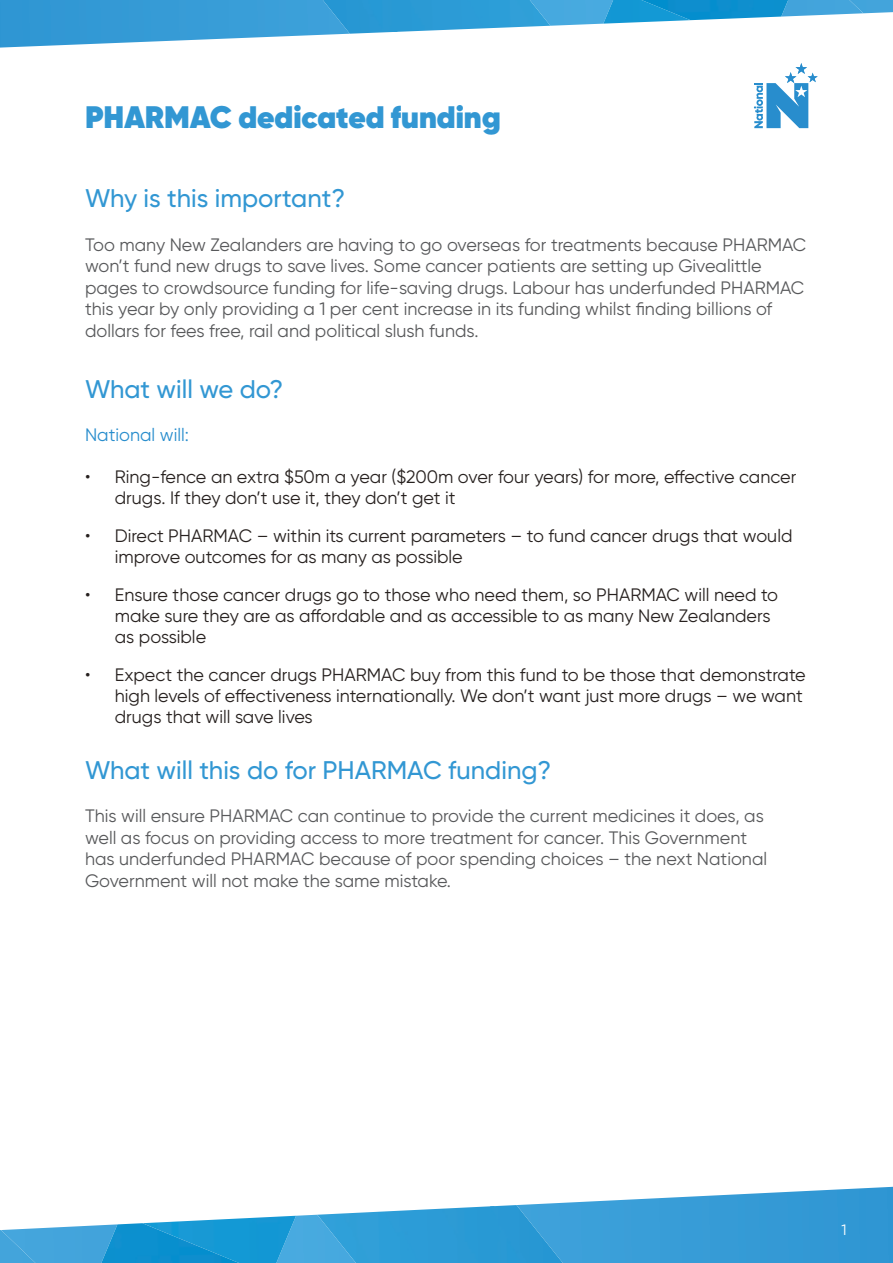
<style>
.page{position:relative;width:893px;height:1263px;background:#fff}
.page>*{position:absolute;margin:0;border:0;box-sizing:border-box;transform-origin:0 0}
.t1{font:800 31.05px "Gilroy";color:#3297d3}
.t2{font:500 25.5px "Gilroy";color:#3297d3}
.t3{font:18px/21.6px "Gilroy";color:#58595b}
.t4{font:18px/21px "Gilroy";color:#27211f}
.t5{font:18px "Gilroy";color:#288dcd}
.t6{font:15px "Gilroy";color:#fff}
</style>
<div class="page">
<svg style="left:0;top:0;width:863px;height:48px"></svg>
<img style="left:603px;top:0;width:87px;height:24px">
<img style="left:617px;top:0;width:185px;height:20px">
<img style="left:814px;top:0;width:79px;height:13px">
<svg style="left:292px;top:1195px;width:416px;height:68px"></svg>
<img style="left:490px;top:1205px;width:94px;height:58px">
<img style="left:317px;top:1206px;width:179px;height:57px">
<img style="left:708px;top:1186px;width:185px;height:77px">
<svg style="left:3px;top:1224px;width:314px;height:39px"></svg>
<img style="left:147px;top:1216px;width:149px;height:47px">
<img style="left:292px;top:1195px;width:82px;height:3px">
<img style="left:86px;top:1223px;width:185px;height:40px">
<div style="left:0;top:1230px;width:75px;height:33px;background:#43a4dc"></div>
<svg style="left:754px;top:63px;width:64px;height:65px"></svg>
<h1 class="t1" style="left:85px;top:97px;width:417px">PHARMAC dedicated funding</h1>
<h2 class="t2" style="left:85px;top:183px;width:262px">Why is this important?</h2>
<p class="t3" style="left:85px;top:233px;width:723px">Too many New Zealanders are having to go overseas for treatments because PHARMAC won’t fund new drugs to save lives. Some cancer patients are setting up Givealittle pages to crowdsource funding for life-saving drugs. Labour has underfunded PHARMAC this year by only providing a 1 per cent increase in its funding whilst finding billions of dollars for fees free, rail and political slush funds.</p>
<h2 class="t2" style="left:85px;top:373px;width:200px">What will we do?</h2>
<p class="t5" style="left:85px;top:423px;width:105px">National will:</p>
<p class="t4" style="left:115px;top:466px;width:683px;text-indent:-30px">• Ring-fence an extra $50m a year ($200m over four years) for more, effective cancer drugs. If they don’t use it, they don’t get it</p>
<p class="t4" style="left:115px;top:525px;width:679px;text-indent:-30px">• Direct PHARMAC – within its current parameters – to fund cancer drugs that would improve outcomes for as many as possible</p>
<p class="t4" style="left:115px;top:584px;width:665px;text-indent:-30px">• Ensure those cancer drugs go to those who need them, so PHARMAC will need to make sure they are as affordable and as accessible to as many New Zealanders as possible</p>
<p class="t4" style="left:115px;top:664px;width:692px;text-indent:-30px">• Expect the cancer drugs PHARMAC buy from this fund to be those that demonstrate high levels of effectiveness internationally. We don’t want just more drugs – we want drugs that will save lives</p>
<h2 class="t2" style="left:85px;top:754px;width:468px">What will this do for PHARMAC funding?</h2>
<p class="t3" style="left:85px;top:805px;width:684px">This will ensure PHARMAC can continue to provide the current medicines it does, as well as focus on providing access to more treatment for cancer. This Government has underfunded PHARMAC because of poor spending choices – the next National Government will not make the same mistake.</p>
<p class="t6" style="left:841px;top:1221px;width:7px">1</p>
</div>
